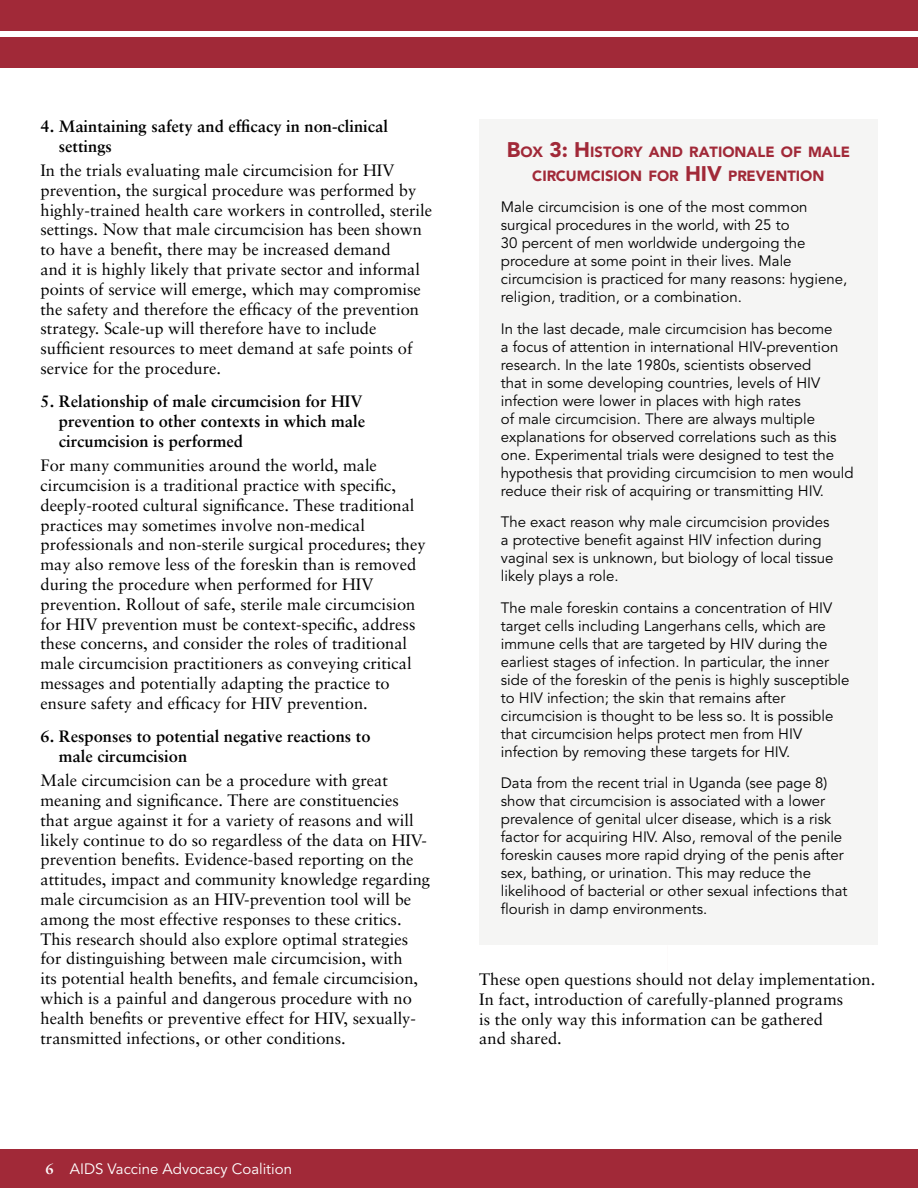
<style>
.page{position:relative;width:918px;height:1188px;background:#fff}
.page>*{position:absolute;margin:0;border:0;box-sizing:border-box;transform-origin:0 0}
.t1{font:16.5px/19.8px "Sabon";color:#000}
.t2{font:700 16.5px/19.8px "Sabon";color:#000}
.t3{font:15px/18px "Avenir";color:#000}
.t4{font:15px "Avenir";color:#fff}
.t5{font:900 14.7px/24px "Avenir";color:#a12938;text-align:center}
.s1{font-family:"Sabon";font-weight:700}
.s2{font-size:21px}
</style>
<div class="page">
<div style="left:0;top:1149px;width:918px;height:39px;background:#a12938"></div>
<div style="left:0;top:0;width:918px;height:67px;background:#a12938"></div>
<div style="left:0;top:31px;width:918px;height:6px;background:#fff"></div>
<div style="left:479px;top:119px;width:399px;height:826px;background:#f5f5f4"></div>
<p class="t2" style="left:59px;top:116px;width:331px;text-indent:-18px">4. Maintaining safety and efficacy in non-clinical settings</p>
<p class="t1" style="left:40px;top:160px;width:393px">In the trials evaluating male circumcision for HIV prevention, the surgical procedure was performed by highly-trained health care workers in controlled, sterile settings. Now that male circumcision has been shown to have a benefit, there may be increased demand<br>and it is highly likely that private sector and informal points of service will emerge, which may compromise the safety and therefore the efficacy of the prevention strategy. Scale-up will therefore have to include sufficient resources to meet demand at safe points of service for the procedure.</p>
<p class="t2" style="left:59px;top:391px;width:308px;text-indent:-18px">5. Relationship of male circumcision for HIV prevention to other contexts in which male circumcision is performed</p>
<p class="t1" style="left:40px;top:455px;width:387px">For many communities around the world, male circumcision is a traditional practice with specific, deeply-rooted cultural significance. These traditional practices may sometimes involve non-medical professionals and non-sterile surgical procedures; they may also remove less of the foreskin than is removed during the procedure when performed for HIV prevention. Rollout of safe, sterile male circumcision for HIV prevention must be context-specific, address these concerns, and consider the roles of traditional male circumcision practitioners as conveying critical messages and potentially adapting the practice to ensure safety and efficacy for HIV prevention.</p>
<p class="t2" style="left:59px;top:726px;width:313px;text-indent:-18px">6. Responses to potential negative reactions to male circumcision</p>
<p class="t1" style="left:40px;top:770px;width:391px">Male circumcision can be a procedure with great meaning and significance. There are constituencies that argue against it for a variety of reasons and will likely continue to do so regardless of the data on HIV&shy;prevention benefits. Evidence-based reporting on the attitudes, impact and community knowledge regarding male circumcision as an HIV-prevention tool will be among the most effective responses to these critics.<br>This research should also explore optimal strategies for distinguishing between male circumcision, with<br>its potential health benefits, and female circumcision, which is a painful and dangerous procedure with no health benefits or preventive effect for HIV, sexually&shy;transmitted infections, or other conditions.</p>
<p class="t4" style="left:46px;top:1161px;width:248px"><span class="s1">6</span> AIDS Vaccine Advocacy Coalition</p>
<p class="t5" style="left:507px;top:140px;width:345px"><span class="s2">B</span>OX <span class="s2">3: H</span>ISTORY AND RATIONALE OF MALE<br>CIRCUMCISION FOR <span class="s2">HIV</span> PREVENTION</p>
<p class="t3" style="left:501px;top:199px;width:348px">Male circumcision is one of the most common surgical procedures in the world, with 25 to<br>30 percent of men worldwide undergoing the procedure at some point in their lives. Male circumcision is practiced for many reasons: hygiene, religion, tradition, or a combination.</p>
<p class="t3" style="left:501px;top:320px;width:354px">In the last decade, male circumcision has become<br>a focus of attention in international HIV-prevention research. In the late 1980s, scientists observed<br>that in some developing countries, levels of HIV infection were lower in places with high rates<br>of male circumcision. There are always multiple explanations for observed correlations such as this one. Experimental trials were designed to test the hypothesis that providing circumcision to men would reduce their risk of acquiring or transmitting HIV.</p>
<p class="t3" style="left:501px;top:514px;width:334px">The exact reason why male circumcision provides a protective benefit against HIV infection during vaginal sex is unknown, but biology of local tissue likely plays a role.</p>
<p class="t3" style="left:501px;top:599px;width:350px">The male foreskin contains a concentration of HIV target cells including Langerhans cells, which are immune cells that are targeted by HIV during the earliest stages of infection. In particular, the inner side of the foreskin of the penis is highly susceptible to HIV infection; the skin that remains after circumcision is thought to be less so. It is possible that circumcision helps protect men from HIV infection by removing these targets for HIV.</p>
<p class="t3" style="left:501px;top:775px;width:348px">Data from the recent trial in Uganda (see page 8) show that circumcision is associated with a lower prevalence of genital ulcer disease, which is a risk factor for acquiring HIV. Also, removal of the penile foreskin causes more rapid drying of the penis after sex, bathing, or urination. This may reduce the likelihood of bacterial or other sexual infections that flourish in damp environments.</p>
<p class="t1" style="left:479px;top:969px;width:398px">These open questions should not delay implementation.<br>In fact, introduction of carefully-planned programs<br>is the only way this information can be gathered<br>and shared.</p>
</div>
